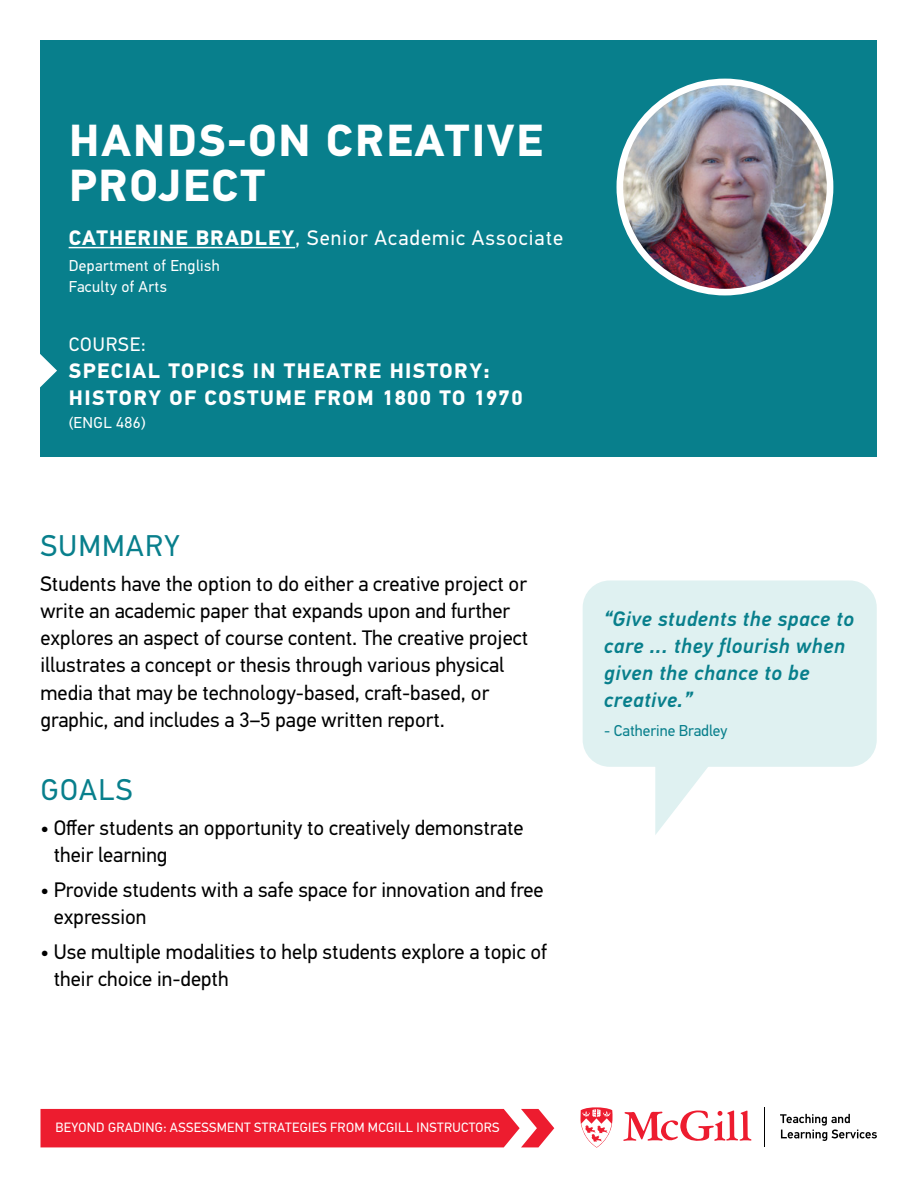
<style>
.page{position:relative;width:918px;height:1188px;background:#fff}
.page>*{position:absolute;margin:0;border:0;box-sizing:border-box;transform-origin:0 0}
.t1{font:700 45px/45px "PFDIN Text Pro";letter-spacing:.045em;color:#fff}
.t2{font:30px "PFDIN Text Pro";letter-spacing:.045em;color:#087f8c}
.t3{font:21px/27px "PFDIN Text Pro";color:#000}
.t4{font:italic 500 21px/27px "PFDIN Text Pro";letter-spacing:.025em;color:#087f8c}
.t5{font:700 21px/27px "PFDIN Text Pro";letter-spacing:.07em;color:#fff}
.t6{font:21px "PFDIN Text Pro";letter-spacing:.05em;color:#fff}
.t7{font:19.5px "PFDIN Text Pro";letter-spacing:.045em;color:#fff}
.t8{font:15.75px/21px "PFDIN Text Pro";letter-spacing:.025em;color:#fff}
.t9{font:15.75px "PFDIN Text Pro";color:#087f8c}
.t10{font:13.5px "PFDIN Text Pro";letter-spacing:.025em;color:#fff}
.s1{font-weight:700}
</style>
<div class="page">
<div style="left:41px;top:1109px;width:513px;height:38px;background:#ed1c2f"></div>
<div style="left:40px;top:40px;width:838px;height:418px;background:#087f8c"></div>
<svg style="left:40px;top:354px;width:17px;height:34px"></svg>
<hr style="left:69px;top:247px;width:226px;height:1px;background:#fff">
<svg style="left:623px;top:1110px;width:129px;height:31px"></svg>
<svg style="left:580px;top:1107px;width:33px;height:41px"></svg>
<hr style="left:764px;top:1107px;width:1px;height:39px;background:#000">
<svg style="left:780px;top:1114px;width:97px;height:27px"></svg>
<img style="left:620px;top:82px;width:210px;height:210px;border-radius:105px">
<div style="left:617px;top:79px;width:216px;height:216px;border:7px solid #fff;border-radius:50%"></div>
<div style="left:583px;top:580px;width:294px;height:187px;background:#dff1f1;border-radius:27px"></div>
<svg style="left:655px;top:767px;width:53px;height:68px"></svg>
<h1 class="t1" style="left:69px;top:119px;width:475px">HANDS-ON CREATIVE<br>PROJECT</h1>
<p class="t6" style="left:69px;top:225px;width:496px"><span class="s1">CATHERINE BRADLEY</span>, Senior Academic Associate</p>
<p class="t8" style="left:69px;top:256px;width:153px">Department of English<br>Faculty of Arts</p>
<p class="t7" style="left:69px;top:332px;width:79px">COURSE:</p>
<p class="t5" style="left:69px;top:357px;width:455px">SPECIAL TOPICS IN THEATRE HISTORY:<br>HISTORY OF COSTUME FROM 1800 TO 1970</p>
<p class="t8" style="left:69px;top:413px;width:78px">(ENGL 486)</p>
<h2 class="t2" style="left:41px;top:528px;width:140px">SUMMARY</h2>
<p class="t3" style="left:40px;top:571px;width:489px">Students have the option to do either a creative project or write an academic paper that expands upon and further explores an aspect of course content. The creative project illustrates a concept or thesis through various physical media that may be technology-based, craft-based, or graphic, and includes a 3–5 page written report.</p>
<h2 class="t2" style="left:41px;top:772px;width:93px">GOALS</h2>
<p class="t3" style="left:54px;top:814px;width:471px;text-indent:-13px">• Offer students an opportunity to creatively demonstrate their learning</p>
<p class="t3" style="left:54px;top:876px;width:491px;text-indent:-13px">• Provide students with a safe space for innovation and free expression</p>
<p class="t3" style="left:54px;top:938px;width:495px;text-indent:-13px">• Use multiple modalities to help students explore a topic of their choice in-depth</p>
<p class="t4" style="left:604px;top:605px;width:251px">“Give students the space to care ... they flourish when given the chance to be creative.”</p>
<p class="t9" style="left:604px;top:721px;width:125px">- Catherine Bradley</p>
<p class="t10" style="left:55px;top:1119px;width:446px">BEYOND GRADING: ASSESSMENT STRATEGIES FROM MCGILL INSTRUCTORS</p>
</div>
